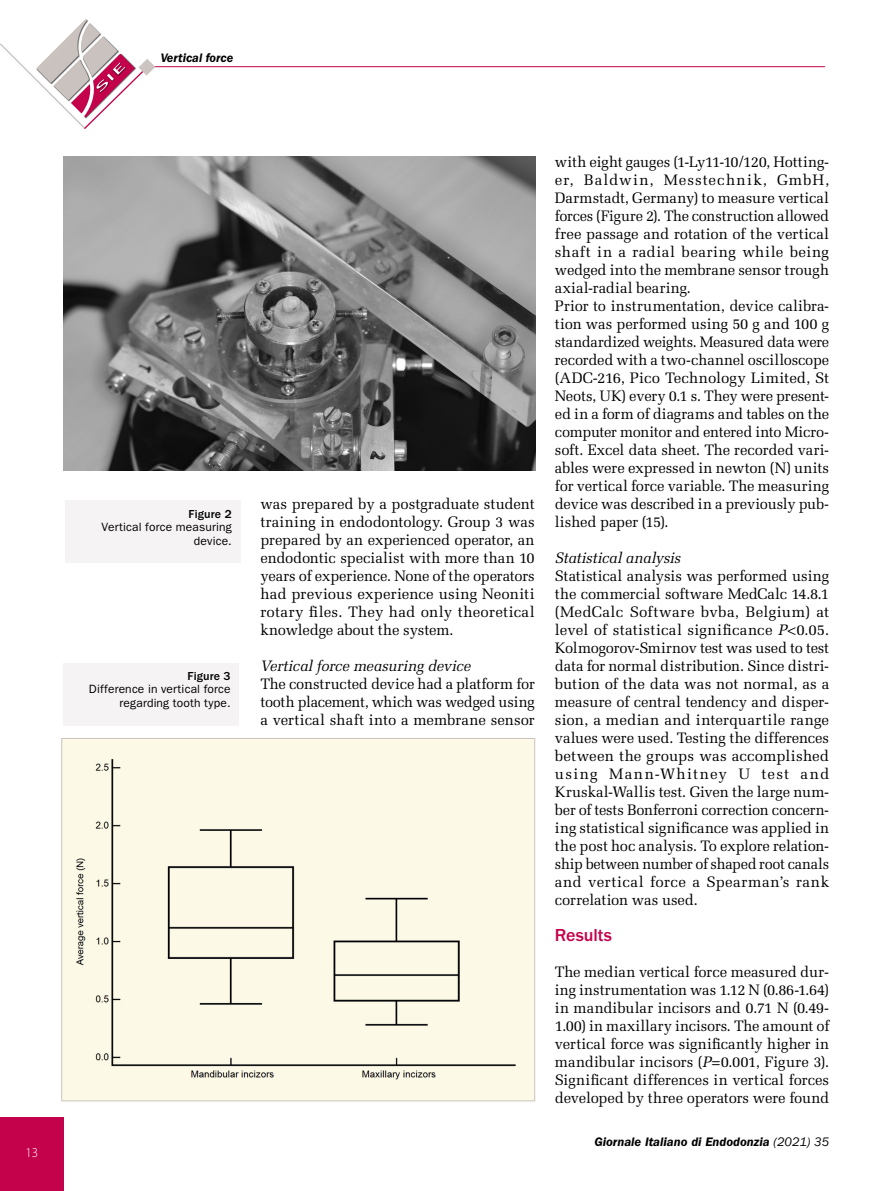
<style>
.page{position:relative;width:893px;height:1191px;background:#fff}
.page>*{position:absolute;margin:0;border:0;box-sizing:border-box;transform-origin:0 0}
.t1{font:500 18px "ITC Franklin Gothic Std";letter-spacing:-.005em;color:#c4014b}
.t2{font:15.15px/18px "Melior LT Std";letter-spacing:-.005em;color:#000;text-align:justify}
.t3{font:italic 15.15px "Melior LT Std";letter-spacing:-.005em;color:#000}
.t4{font:300 13.5px "Myriad Pro";color:#fff}
.t5{font:italic 600 12.75px "ITC Franklin Gothic Std";color:#000}
.t6{font:12px/13.5px "ITC Franklin Gothic Std";letter-spacing:.015em;color:#000;text-align:right}
.t7{font:500 12px "ITC Franklin Gothic Std";letter-spacing:.01em;color:#000}
.s1{font-style:italic}
.s2{font-weight:400}
</style>
<div class="page">
<div style="left:0;top:1118px;width:64px;height:73px;background:#c4014b"></div>
<hr style="left:147px;top:66px;width:678px;height:1px;background:#c4014b">
<svg style="left:0;top:19px;width:155px;height:110px"></svg>
<div style="left:65px;top:501px;width:175px;height:62px;background:#f5f3f3"></div>
<img style="left:64px;top:157px;width:471px;height:314px">
<div style="left:64px;top:663px;width:175px;height:62px;background:#f5f3f3"></div>
<div style="left:62px;top:738px;width:473px;height:362px;background:#fcf9e7"></div>
<img style="left:76px;top:758px;width:440px;height:322px">
<p class="t4" style="left:25px;top:1145px;width:14px">13</p>
<p class="t5" style="left:161px;top:51px;width:74px">Vertical force</p>
<p class="t7" style="left:189px;top:507px;width:45px">Figure 2</p>
<p class="t6" style="left:102px;top:520px;width:132px">Vertical force measuring device.</p>
<p class="t7" style="left:188px;top:669px;width:45px">Figure 3</p>
<p class="t6" style="left:89px;top:682px;width:143px">Difference in vertical force regarding tooth type.</p>
<p class="t2" style="left:260px;top:495px;width:276px">was prepared by a postgraduate student training in endodontology. Group 3 was prepared by an experienced operator, an endodontic specialist with more than 10 years of experience. None of the operators had previous experience using Neoniti rotary files. They had only theoretical knowledge about the system.</p>
<p class="t3" style="left:260px;top:657px;width:212px">Vertical force measuring device</p>
<p class="t2" style="left:260px;top:675px;width:276px">The constructed device had a platform for tooth placement, which was wedged using a vertical shaft into a membrane sensor</p>
<p class="t2" style="left:555px;top:153px;width:276px;text-align:left">with eight gauges (1-Ly11-10/120, Hotting&shy;er, Baldwin, Messtechnik, GmbH, Darmstadt, Germany) to measure vertical forces (Figure 2). The construction allowed free passage and rotation of the vertical shaft in a radial bearing while being wedged into the membrane sensor trough axial-radial bearing.<br>Prior to instrumentation, device calibra&shy;tion was performed using 50 g and 100 g standardized weights. Measured data were recorded with a two-channel oscilloscope (ADC-216, Pico Technology Limited, St Neots, UK) every 0.1 s. They were present&shy;ed in a form of diagrams and tables on the computer monitor and entered into Micro&shy;soft. Excel data sheet. The recorded vari&shy;ables were expressed in newton (N) units for vertical force variable. The measuring device was described in a previously pub&shy;lished paper (15).</p>
<p class="t3" style="left:555px;top:549px;width:127px">Statistical analysis</p>
<p class="t2" style="left:555px;top:567px;width:276px">Statistical analysis was performed using the commercial software MedCalc 14.8.1 (MedCalc Software bvba, Belgium) at level of statistical significance <span class="s1">P</span>&lt;0.05.<br>Kolmogorov-Smirnov test was used to test data for normal distribution. Since distri&shy;bution of the data was not normal, as a measure of central tendency and disper&shy;sion, a median and interquartile range values were used. Testing the differences between the groups was accomplished using Mann-Whitney U test and Kruskal-Wallis test. Given the large num&shy;ber of tests Bonferroni correction concern&shy;ing statistical significance was applied in the post hoc analysis. To explore relation&shy;ship between number of shaped root canals and vertical force a Spearman’s rank correlation was used.</p>
<p class="t1" style="left:555px;top:925px;width:59px">Results</p>
<p class="t2" style="left:555px;top:963px;width:276px">The median vertical force measured dur&shy;ing instrumentation was 1.12 N (0.86-1.64) in mandibular incisors and 0.71 N (0.49- 1.00) in maxillary incisors. The amount of vertical force was significantly higher in mandibular incisors (<span class="s1">P</span>=0.001, Figure 3).<br>Significant differences in vertical forces developed by three operators were found</p>
<p class="t5" style="left:594px;top:1134px;width:236px">Giornale Italiano di Endodonzia <span class="s2">(2021) 35</span></p>
</div>
